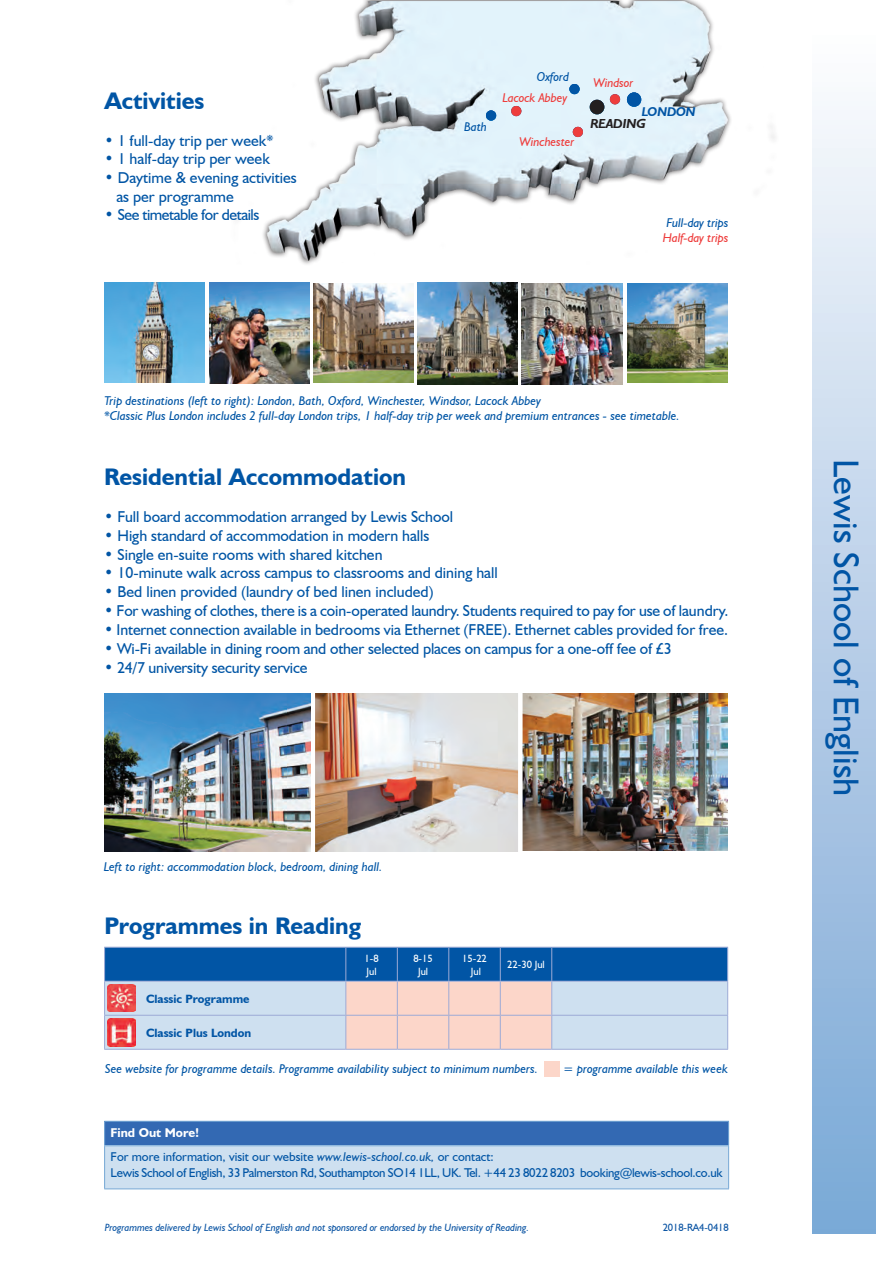
<style>
.page{position:relative;width:893px;height:1263px;background:#fff}
.page>*{position:absolute;margin:0;border:0;box-sizing:border-box;transform-origin:0 0}
.t1{font:36px "Humanist 521 BT";color:#0155a5}
.t2{font:700 24px "Humanist 521 BT";color:#0155a5}
.t3{font:15.75px/18.6px "Humanist 521 BT";color:#0155a5}
.t4{font:15.75px "Humanist 521 BT";letter-spacing:-.03em;color:#0155a5}
.t5{font:italic 700 13.05px "Humanist 521 BT";letter-spacing:-.01em;color:#231f20}
.t6{font:italic 12.75px/15px "Humanist 521 BT";color:#0155a5}
.t7{font:12.75px "Humanist 521 BT";letter-spacing:-.02em;color:#0155a5}
.t8{font:12.75px/24.6px "Humanist 521 BT";color:#0155a5}
.t9{font:italic 12.75px "Humanist 521 BT";letter-spacing:-.01em;color:#ee3d3c}
.t10{font:italic 700 12.75px "Humanist 521 BT";letter-spacing:-.01em;color:#0155a5}
.t11{font:700 12px "Humanist 521 BT";color:#0155a5}
.t12{font:italic 10.5px "Humanist 521 BT";letter-spacing:-.01em;color:#0c55a4}
.t13{font:10.5px/12.6px "Humanist 521 BT";color:#fff;text-align:center}
.t14{font:10.5px "Humanist 521 BT";letter-spacing:-.01em;color:#0c55a4}
.s1{font-weight:700;color:#fff}
.s2{font-style:italic}
.s3{font-family:"Humanst 521 BT"}
</style>
<div class="page">
<div style="left:812px;top:30px;width:64px;height:1203px;background:linear-gradient(to bottom,#fcfbfd,#78a6d5)"></div>
<img style="left:316px;top:694px;width:202px;height:157px">
<img style="left:523px;top:693px;width:204px;height:158px">
<div style="left:105px;top:1121px;width:624px;height:25px;background:#3369b3"></div>
<div style="left:105px;top:1146px;width:624px;height:43px;background:#cee0f0"></div>
<hr style="left:104px;top:1121px;width:625px;height:1px;background:#78a9d6">
<svg style="left:104px;top:1121px;width:1px;height:24px"></svg>
<svg style="left:728px;top:1121px;width:1px;height:24px"></svg>
<hr style="left:104px;top:1145px;width:625px;height:1px;background:#78a9d6">
<hr style="left:104px;top:1146px;width:1px;height:42px;background:#78a9d6">
<hr style="left:728px;top:1146px;width:1px;height:42px;background:#78a9d6">
<hr style="left:104px;top:1188px;width:625px;height:1px;background:#78a9d6">
<img style="left:236px;top:1px;width:539px;height:263px">
<div style="left:627px;top:92px;width:14px;height:15px;background:#0155a5;border-radius:50%"></div>
<div style="left:590px;top:100px;width:14px;height:14px;background:#231f20;border-radius:50%"></div>
<img style="left:105px;top:283px;width:100px;height:100px">
<svg style="left:569px;top:84px;width:11px;height:10px"></svg>
<div style="left:569px;top:84px;width:11px;height:10px;background:#0155a5;border-radius:50%"></div>
<svg style="left:610px;top:94px;width:10px;height:10px"></svg>
<div style="left:610px;top:94px;width:10px;height:10px;background:#ee3d3c;border-radius:50%"></div>
<svg style="left:573px;top:127px;width:10px;height:10px"></svg>
<div style="left:573px;top:127px;width:10px;height:10px;background:#ee3d3c;border-radius:50%"></div>
<svg style="left:486px;top:110px;width:10px;height:11px"></svg>
<div style="left:486px;top:110px;width:10px;height:11px;background:#0155a5;border-radius:50%"></div>
<img style="left:314px;top:283px;width:99px;height:100px">
<svg style="left:105px;top:948px;width:622px;height:101px;background:#92adcd"></svg>
<hr style="left:104px;top:947px;width:242px;height:1px;background:#9caad6">
<hr style="left:104px;top:947px;width:1px;height:34px;background:#9caad6">
<hr style="left:346px;top:947px;width:51px;height:1px;background:#9caad6">
<hr style="left:345px;top:947px;width:1px;height:34px;background:#9caad6">
<hr style="left:397px;top:947px;width:52px;height:1px;background:#9caad6">
<hr style="left:397px;top:947px;width:1px;height:34px;background:#9caad6">
<hr style="left:449px;top:947px;width:51px;height:1px;background:#9caad6">
<hr style="left:448px;top:947px;width:1px;height:34px;background:#9caad6">
<hr style="left:500px;top:947px;width:52px;height:1px;background:#9caad6">
<hr style="left:500px;top:947px;width:1px;height:34px;background:#9caad6">
<hr style="left:552px;top:947px;width:176px;height:1px;background:#9caad6">
<hr style="left:551px;top:947px;width:1px;height:34px;background:#9caad6">
<hr style="left:727px;top:947px;width:1px;height:34px;background:#9caad6">
<hr style="left:104px;top:981px;width:242px;height:1px;background:#9caad6">
<hr style="left:104px;top:982px;width:1px;height:33px;background:#9caad6">
<hr style="left:346px;top:981px;width:51px;height:1px;background:#9caad6">
<hr style="left:345px;top:982px;width:1px;height:33px;background:#9caad6">
<hr style="left:397px;top:981px;width:52px;height:1px;background:#9caad6">
<hr style="left:397px;top:982px;width:1px;height:33px;background:#9caad6">
<hr style="left:449px;top:981px;width:51px;height:1px;background:#9caad6">
<hr style="left:448px;top:982px;width:1px;height:33px;background:#9caad6">
<hr style="left:500px;top:981px;width:52px;height:1px;background:#9caad6">
<hr style="left:500px;top:982px;width:1px;height:33px;background:#9caad6">
<hr style="left:552px;top:981px;width:176px;height:1px;background:#9caad6">
<hr style="left:551px;top:982px;width:1px;height:33px;background:#9caad6">
<hr style="left:727px;top:982px;width:1px;height:33px;background:#9caad6">
<hr style="left:104px;top:1015px;width:242px;height:1px;background:#9caad6">
<hr style="left:104px;top:1016px;width:1px;height:33px;background:#9caad6">
<hr style="left:346px;top:1015px;width:51px;height:1px;background:#9caad6">
<hr style="left:345px;top:1016px;width:1px;height:33px;background:#9caad6">
<hr style="left:397px;top:1015px;width:52px;height:1px;background:#9caad6">
<hr style="left:397px;top:1016px;width:1px;height:33px;background:#9caad6">
<hr style="left:449px;top:1015px;width:51px;height:1px;background:#9caad6">
<hr style="left:448px;top:1016px;width:1px;height:33px;background:#9caad6">
<hr style="left:500px;top:1015px;width:52px;height:1px;background:#9caad6">
<hr style="left:500px;top:1016px;width:1px;height:33px;background:#9caad6">
<hr style="left:552px;top:1015px;width:176px;height:1px;background:#9caad6">
<hr style="left:551px;top:1016px;width:1px;height:33px;background:#9caad6">
<hr style="left:727px;top:1016px;width:1px;height:33px;background:#9caad6">
<hr style="left:104px;top:1049px;width:242px;height:1px;background:#9caad6">
<hr style="left:346px;top:1049px;width:51px;height:1px;background:#9caad6">
<hr style="left:397px;top:1049px;width:52px;height:1px;background:#9caad6">
<hr style="left:449px;top:1049px;width:51px;height:1px;background:#9caad6">
<hr style="left:500px;top:1049px;width:52px;height:1px;background:#9caad6">
<hr style="left:552px;top:1049px;width:176px;height:1px;background:#9caad6">
<img style="left:108px;top:984px;width:27px;height:28px">
<img style="left:108px;top:1019px;width:27px;height:27px">
<div style="left:544px;top:1062px;width:15px;height:15px;background:#fcd6c9"></div>
<img style="left:104px;top:693px;width:207px;height:158px">
<img style="left:522px;top:283px;width:100px;height:101px">
<svg style="left:511px;top:106px;width:10px;height:10px"></svg>
<div style="left:511px;top:106px;width:10px;height:10px;background:#ee3d3c;border-radius:50%"></div>
<img style="left:210px;top:283px;width:100px;height:100px">
<img style="left:417px;top:283px;width:100px;height:101px">
<img style="left:627px;top:284px;width:101px;height:99px">
<h2 class="t2" style="left:104px;top:85px;width:101px">Activities</h2>
<p class="t3" style="left:104px;top:131px;width:170px">• 1 full-day trip per week*</p>
<p class="t3" style="left:104px;top:149px;width:167px">• 1 half-day trip per week</p>
<p class="t3" style="left:116px;top:168px;width:182px;text-indent:-12px">• Daytime &amp; evening activities as per programme</p>
<p class="t4" style="left:104px;top:205px;width:156px">• See timetable for details</p>
<p class="t6" style="left:464px;top:118px;width:24px">Bath</p>
<p class="t6" style="left:537px;top:69px;width:34px">Oxford</p>
<p class="t9" style="left:503px;top:90px;width:66px">Lacock Abbey</p>
<p class="t9" style="left:519px;top:134px;width:57px">Winchester</p>
<p class="t9" style="left:593px;top:74px;width:42px">Windsor</p>
<p class="t10" style="left:642px;top:104px;width:56px">LONDON</p>
<p class="t5" style="left:590px;top:116px;width:57px">READING</p>
<p class="t6" style="left:666px;top:215px;width:63px">Full-day trips</p>
<p class="t9" style="left:663px;top:230px;width:67px">Half-day trips</p>
<p class="t6" style="left:104px;top:393px;width:577px">Trip destinations (left to right): London, Bath, Oxford, Winchester, Windsor, Lacock Abbey<br>*Classic Plus London includes 2 full-day London trips, 1 half-day trip per week and premium entrances - see timetable.</p>
<h2 class="t2" style="left:104px;top:461px;width:303px">Residential Accommodation</h2>
<p class="t3" style="left:104px;top:507px;width:351px">• Full board accommodation arranged by Lewis School</p>
<p class="t3" style="left:104px;top:526px;width:327px">• High standard of accommodation in modern halls</p>
<p class="t3" style="left:104px;top:544px;width:280px">• Single en-suite rooms with shared kitchen</p>
<p class="t3" style="left:104px;top:563px;width:395px">• 10-minute walk across campus to classrooms and dining hall</p>
<p class="t3" style="left:104px;top:582px;width:331px">• Bed linen provided (laundry of bed linen included)</p>
<p class="t3" style="left:104px;top:601px;width:626px">• For washing of clothes, there is a coin-operated laundry. Students required to pay for use of laundry.</p>
<p class="t3" style="left:104px;top:620px;width:625px">• Internet connection available in bedrooms via Ethernet (FREE). Ethernet cables provided for free.</p>
<p class="t3" style="left:104px;top:639px;width:569px">• Wi-Fi available in dining room and other selected places on campus for a one-off fee of £3</p>
<p class="t3" style="left:104px;top:658px;width:205px">• 24/7 university security service</p>
<p class="t6" style="left:104px;top:859px;width:280px">Left to right: accommodation block, bedroom, dining hall.</p>
<h2 class="t2" style="left:104px;top:911px;width:259px">Programmes in Reading</h2>
<p class="t11" style="left:146px;top:991px;width:105px">Classic Programme</p>
<p class="t11" style="left:146px;top:1025px;width:107px">Classic Plus London</p>
<p class="t13" style="left:364px;top:952px;width:16px;text-align:left">1-8<br>Jul</p>
<p class="t13" style="left:413px;top:952px;width:21px">8-15<br>Jul</p>
<p class="t13" style="left:462px;top:952px;width:26px">15-22<br>Jul</p>
<p class="t13" style="left:507px;top:958px;width:39px">22-30 Jul</p>
<p class="t6" style="left:105px;top:1061px;width:434px">See website for programme details. Programme availability subject to minimum numbers.</p>
<p class="t6" style="left:563px;top:1060px;width:166px">= programme available this week</p>
<p class="t8" style="left:111px;top:1120px;width:385px"><span class="s1">Find Out More!<br></span>For more information, visit our website <span class="s2">www.lewis-school.co.uk,</span> or contact:</p>
<p class="t7" style="left:111px;top:1164px;width:614px">Lewis School of English, 33 Palmerston Rd, Southampton SO14 1LL, UK. Tel. +44 23 8022 8203 booking@lewis-school.co.uk</p>
<p class="t12" style="left:105px;top:1221px;width:426px">Programmes delivered by Lewis School of English and not sponsored or endorsed by the University of Reading.</p>
<p class="t14" style="left:663px;top:1221px;width:68px">2018-RA4-0<span class="s3">418</span></p>
<h1 class="t1" style="left:868px;top:459px;width:338px;rotate:90deg">Lewis School of English</h1>
</div>
